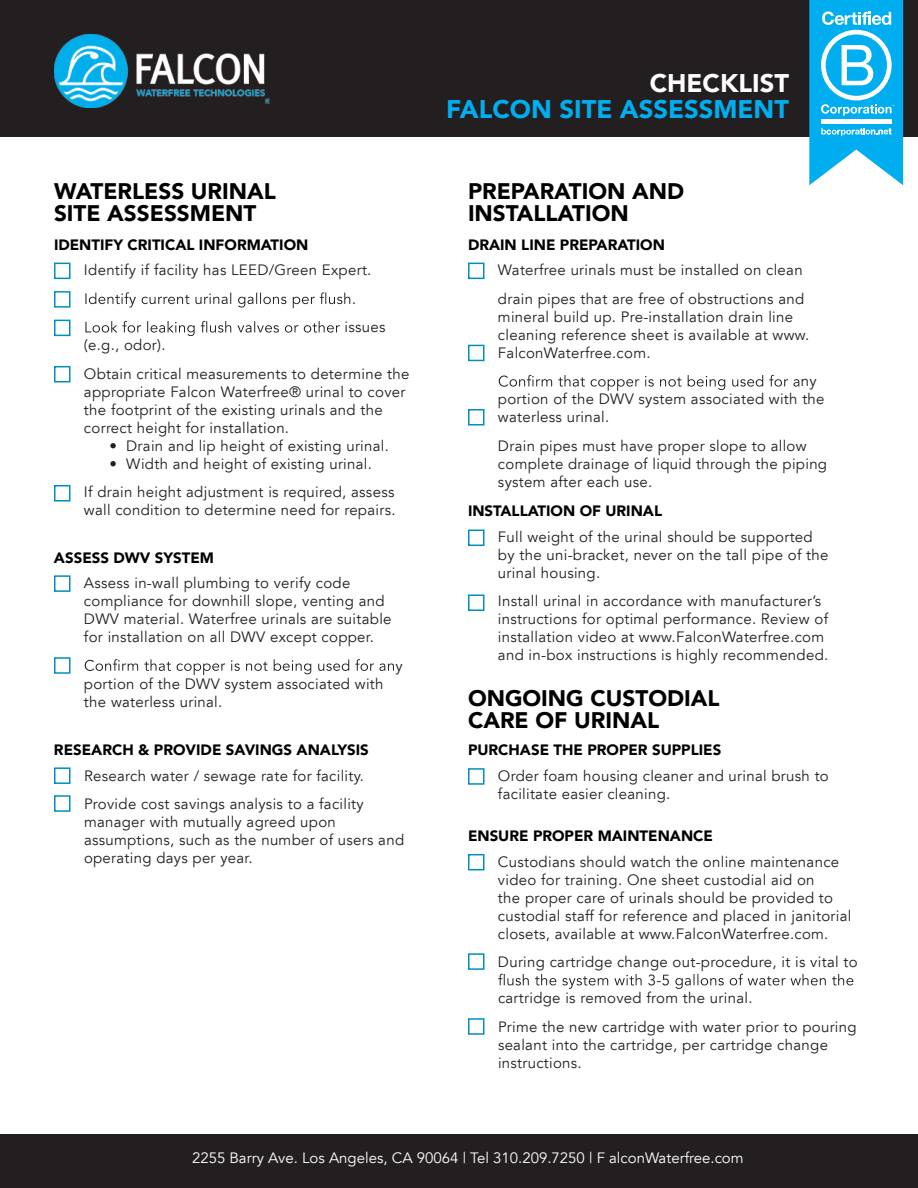
<style>
.page{position:relative;width:918px;height:1188px;background:#fff}
.page>*{position:absolute;margin:0;border:0;box-sizing:border-box;transform-origin:0 0}
.t1{font:900 25.5px "Avenir LT";color:#00aeef}
.t2{font:900 25.5px "Avenir LT";color:#fff}
.t3{font:900 22.5px/22.5px "Avenir LT";color:#000}
.t4{font:15px/18px "Avenir LT";letter-spacing:.02em;color:#231f20}
.t5{font:900 15px "Avenir LT";color:#000}
.t6{font:15px "Avenir LT";color:#fff}
</style>
<div class="page">
<div style="left:0;top:0;width:918px;height:137px;background:#231f20"></div>
<div style="left:0;top:1134px;width:918px;height:54px;background:#231f20"></div>
<svg style="left:809px;top:0;width:94px;height:185px;background:#42c2f2"></svg>
<svg style="left:85px;top:292px;width:270px;height:16px"></svg>
<svg style="left:85px;top:321px;width:255px;height:15px"></svg>
<svg style="left:499px;top:375px;width:300px;height:16px"></svg>
<svg style="left:85px;top:659px;width:309px;height:16px"></svg>
<svg style="left:498px;top:974px;width:355px;height:15px"></svg>
<div style="left:54px;top:263px;width:17px;height:16px;border:2px solid #008ec1"></div>
<div style="left:468px;top:263px;width:17px;height:16px;border:2px solid #008ec1"></div>
<div style="left:468px;top:768px;width:17px;height:17px;border:2px solid #008ec1"></div>
<div style="left:468px;top:854px;width:17px;height:16px;border:2px solid #008ec1"></div>
<div style="left:468px;top:953px;width:17px;height:17px;border:2px solid #008ec1"></div>
<div style="left:468px;top:1018px;width:17px;height:17px;border:2px solid #008ec1"></div>
<div style="left:468px;top:530px;width:17px;height:16px;border:2px solid #008ec1"></div>
<div style="left:468px;top:594px;width:17px;height:17px;border:2px solid #008ec1"></div>
<div style="left:468px;top:345px;width:17px;height:16px;border:2px solid #008ec1"></div>
<div style="left:468px;top:409px;width:17px;height:17px;border:2px solid #008ec1"></div>
<div style="left:54px;top:291px;width:17px;height:17px;border:2px solid #008ec1"></div>
<div style="left:54px;top:320px;width:17px;height:16px;border:2px solid #008ec1"></div>
<div style="left:54px;top:366px;width:17px;height:16px;border:2px solid #008ec1"></div>
<div style="left:54px;top:485px;width:17px;height:17px;border:2px solid #008ec1"></div>
<div style="left:54px;top:575px;width:17px;height:17px;border:2px solid #008ec1"></div>
<div style="left:54px;top:657px;width:17px;height:17px;border:2px solid #008ec1"></div>
<div style="left:54px;top:767px;width:17px;height:17px;border:2px solid #008ec1"></div>
<div style="left:54px;top:795px;width:17px;height:17px;border:2px solid #008ec1"></div>
<img style="left:54px;top:34px;width:215px;height:73px">
<h1 class="t2" style="left:650px;top:68px;width:141px">CHECKLIST</h1>
<h1 class="t1" style="left:446px;top:94px;width:344px">FALCON SITE ASSESSMENT</h1>
<h2 class="t3" style="left:54px;top:180px;width:223px">WATERLESS URINAL<br>SITE ASSESSMENT</h2>
<h2 class="t3" style="left:468px;top:180px;width:218px">PREPARATION AND<br>INSTALLATION</h2>
<p class="t5" style="left:54px;top:236px;width:256px">IDENTIFY CRITICAL INFORMATION</p>
<p class="t5" style="left:468px;top:236px;width:198px">DRAIN LINE PREPARATION</p>
<p class="t4" style="left:84px;top:262px;width:289px">Identify if facility has LEED/Green Expert.</p>
<p class="t4" style="left:345px;top:319px;width:42px">issues</p>
<p class="t4" style="left:84px;top:331px;width:327px;line-height:28.5px">(e.g., odor).<br>Obtain critical measurements to determine the</p>
<p class="t4" style="left:84px;top:383px;width:323px">appropriate Falcon Waterfree® urinal to cover the footprint of the existing urinals and the correct height for installation.</p>
<p class="t4" style="left:109px;top:437px;width:281px">• Drain and lip height of existing urinal.</p>
<p class="t4" style="left:84px;top:450px;width:312px;line-height:28.5px;text-align:center">• Width and height of existing urinal.<br>If drain height adjustment is required, assess</p>
<p class="t4" style="left:84px;top:502px;width:313px">wall condition to determine need for repairs.</p>
<p class="t5" style="left:54px;top:548px;width:161px">ASSESS DWV SYSTEM</p>
<p class="t4" style="left:84px;top:574px;width:309px">Assess in-wall plumbing to verify code compliance for downhill slope, venting and DWV material. Waterfree urinals are suitable for installation on all DWV except copper.</p>
<p class="t4" style="left:84px;top:675px;width:301px">portion of the DWV system associated with the waterless urinal.</p>
<p class="t4" style="left:395px;top:657px;width:9px">y</p>
<p class="t5" style="left:54px;top:741px;width:316px">RESEARCH &amp; PROVIDE SAVINGS ANALYSIS</p>
<p class="t4" style="left:84px;top:762px;width:282px;line-height:28.5px">Research water / sewage rate for facility.<br>Provide cost savings analysis to a facility</p>
<p class="t4" style="left:84px;top:814px;width:322px">manager with mutually agreed upon assumptions, such as the number of users and operating days per year.</p>
<p class="t4" style="left:498px;top:256px;width:308px;line-height:28.5px">Waterfree urinals must be installed on clean drain pipes that are free of obstructions and</p>
<p class="t4" style="left:498px;top:308px;width:313px">mineral build up. Pre-installation drain line cleaning reference sheet is available at www.<br>FalconWaterfree.com.</p>
<p class="t4" style="left:498px;top:373px;width:328px;text-indent:303px">ny portion of the DWV system associated with the waterless urinal.</p>
<p class="t4" style="left:498px;top:437px;width:331px">Drain pipes must have proper slope to allow complete drainage of liquid through the piping system after each use.</p>
<p class="t5" style="left:468px;top:502px;width:196px">INSTALLATION OF URINAL</p>
<p class="t4" style="left:498px;top:528px;width:332px">Full weight of the urinal should be supported by the uni-bracket, never on the tall pipe of the urinal housing.</p>
<p class="t4" style="left:498px;top:592px;width:332px">Install urinal in accordance with manufacturer’s instructions for optimal performance. Review of installation video at www.FalconWaterfree.com and in-box instructions is highly recommended.</p>
<h2 class="t3" style="left:468px;top:686px;width:253px">ONGOING CUSTODIAL<br>CARE OF URINAL</h2>
<p class="t5" style="left:468px;top:741px;width:255px">PURCHASE THE PROPER SUPPLIES</p>
<p class="t4" style="left:498px;top:767px;width:332px">Order foam housing cleaner and urinal brush to facilitate easier cleaning.</p>
<p class="t5" style="left:468px;top:827px;width:247px">ENSURE PROPER MAINTENANCE</p>
<p class="t4" style="left:498px;top:853px;width:355px">Custodians should watch the online maintenance video for training. One sheet custodial aid on<br>the proper care of urinals should be provided to custodial staff for reference and placed in janitorial closets, available at www.FalconWaterfree.com.</p>
<p class="t4" style="left:498px;top:954px;width:361px">During cartridge change out-procedure, it is vital to</p>
<p class="t4" style="left:498px;top:984px;width:360px;line-height:28.5px">cartridge is removed from the urinal.<br>Prime the new cartridge with water prior to pouring</p>
<p class="t4" style="left:498px;top:1036px;width:332px">sealant into the cartridge, per cartridge change instructions.</p>
<p class="t6" style="left:192px;top:1149px;width:553px">2255 Barry Ave. Los Angeles, CA 90064 | Tel 310.209.7250 | F alconWaterfree.com</p>
</div>
